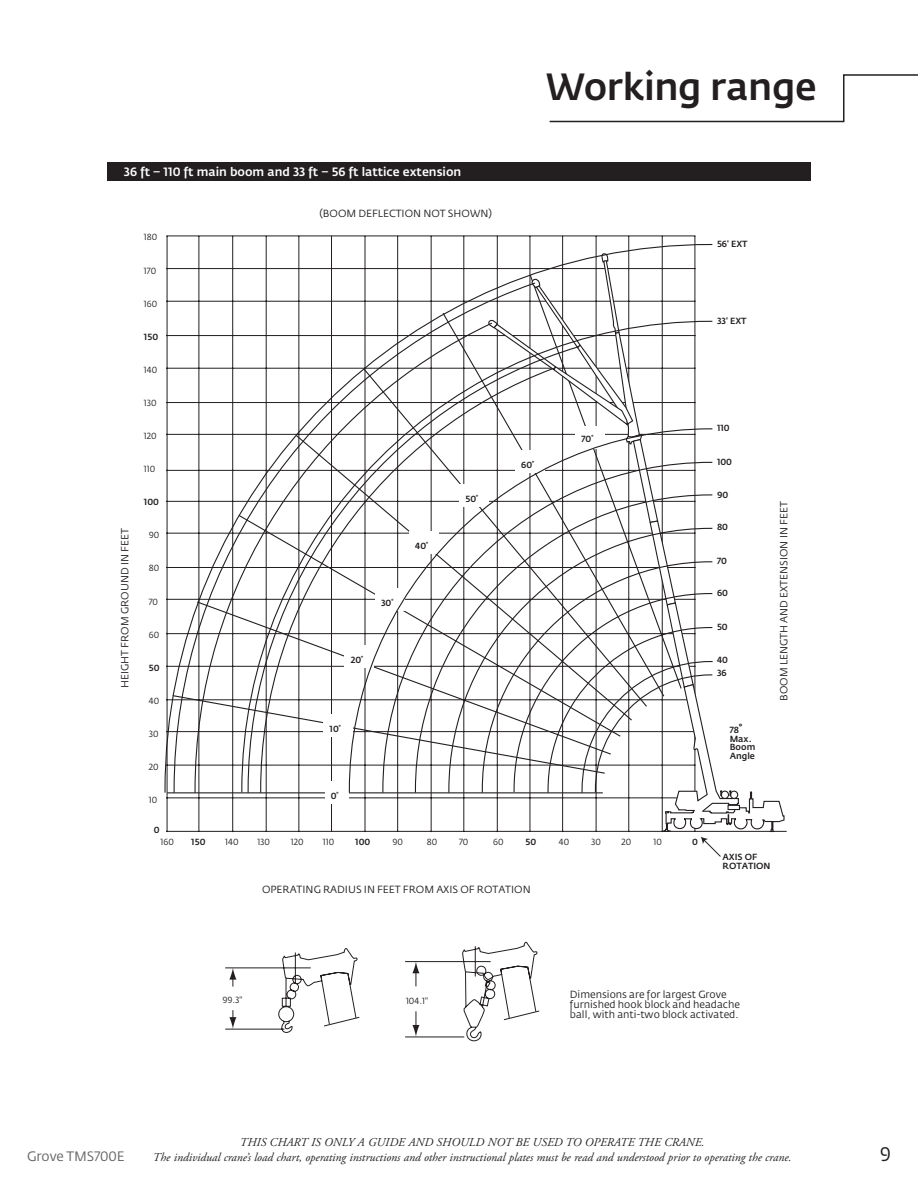
<style>
.page{position:relative;width:918px;height:1188px;background:#fff}
.page>*{position:absolute;margin:0;border:0;box-sizing:border-box;transform-origin:0 0}
.t1{font:500 37.5px "Fedra Sans Pro";letter-spacing:-.01em;color:#231f20}
.t2{font:19.5px "Fedra Sans Pro";color:#231f20}
.t3{font:13.5px "Fedra Sans Pro";color:#636366}
.t4{font:italic 12px "Adobe Garamond Pro";color:#231f20}
.Chart_reverse_bar_he{font:500 12px "Fedra Sans Pro";color:#fff}
.t5{font:10.35px/10.4px "Fedra Sans Pro";color:#231f20}
.t6{font:500 8.85px/8.4px "Fedra Sans Pro";color:#231f20}
.t7{font:8.85px "Fedra Sans Pro";color:#231f20}
</style>
<div class="page">
<hr style="left:167px;top:236px;width:1px;height:596px;background:#231f20">
<hr style="left:199px;top:236px;width:1px;height:596px;background:#231f20">
<hr style="left:232px;top:236px;width:1px;height:596px;background:#231f20">
<hr style="left:266px;top:236px;width:1px;height:596px;background:#231f20">
<hr style="left:299px;top:236px;width:1px;height:596px;background:#231f20">
<hr style="left:331px;top:236px;width:1px;height:596px;background:#231f20">
<hr style="left:365px;top:236px;width:1px;height:596px;background:#231f20">
<hr style="left:397px;top:236px;width:1px;height:596px;background:#231f20">
<hr style="left:431px;top:236px;width:1px;height:596px;background:#231f20">
<hr style="left:464px;top:236px;width:1px;height:596px;background:#231f20">
<hr style="left:497px;top:236px;width:1px;height:596px;background:#231f20">
<hr style="left:530px;top:236px;width:1px;height:596px;background:#231f20">
<hr style="left:562px;top:236px;width:1px;height:596px;background:#231f20">
<hr style="left:596px;top:236px;width:1px;height:596px;background:#231f20">
<hr style="left:629px;top:236px;width:1px;height:596px;background:#231f20">
<hr style="left:662px;top:236px;width:1px;height:596px;background:#231f20">
<hr style="left:695px;top:236px;width:1px;height:596px;background:#231f20">
<hr style="left:166px;top:236px;width:529px;height:1px;background:#231f20">
<hr style="left:166px;top:798px;width:529px;height:1px;background:#231f20">
<hr style="left:166px;top:831px;width:621px;height:1px;background:#231f20">
<div style="left:326px;top:781px;width:23px;height:23px;background:#fff"></div>
<svg style="left:164px;top:243px;width:549px;height:551px"></svg>
<svg style="left:225px;top:941px;width:315px;height:100px"></svg>
<svg style="left:486px;top:253px;width:299px;height:604px"></svg>
<div style="left:107px;top:162px;width:704px;height:18px;background:#231f20"></div>
<svg style="left:549px;top:74px;width:369px;height:49px"></svg>
<p class="Chart_reverse_bar_he" style="left:124px;top:164px;width:339px">36 ft – 110 ft main boom and 33 ft – 56 ft lattice extension</p>
<p class="t5" style="left:120px;top:688px;width:161px;rotate:-90deg">HEIGHT FROM GROUND IN FEET</p>
<p class="t7" style="left:144px;top:232px;width:15px">180</p>
<p class="t7" style="left:144px;top:265px;width:14px">170</p>
<p class="t7" style="left:144px;top:298px;width:15px">160</p>
<p class="t6" style="left:144px;top:332px;width:16px">150</p>
<p class="t7" style="left:144px;top:364px;width:15px">140</p>
<p class="t7" style="left:144px;top:397px;width:14px">130</p>
<p class="t7" style="left:144px;top:430px;width:14px">120</p>
<p class="t7" style="left:144px;top:464px;width:13px">110</p>
<p class="t6" style="left:144px;top:498px;width:17px">100</p>
<p class="t7" style="left:149px;top:530px;width:12px">90</p>
<p class="t7" style="left:149px;top:563px;width:12px">80</p>
<p class="t7" style="left:149px;top:596px;width:11px">70</p>
<p class="t7" style="left:149px;top:629px;width:12px">60</p>
<p class="t6" style="left:149px;top:663px;width:12px">50</p>
<p class="t7" style="left:149px;top:695px;width:12px">40</p>
<p class="t7" style="left:149px;top:728px;width:11px">30</p>
<p class="t7" style="left:149px;top:761px;width:11px">20</p>
<p class="t7" style="left:149px;top:795px;width:10px">10</p>
<p class="t6" style="left:154px;top:826px;width:7px">0</p>
<p class="t5" style="left:319px;top:208px;width:174px">(BOOM DEFLECTION NOT SHOWN)</p>
<p class="t6" style="left:381px;top:598px;width:14px">30<sup>°</sup></p>
<p class="t6" style="left:351px;top:655px;width:14px">20<sup>°</sup></p>
<p class="t6" style="left:415px;top:541px;width:14px">40<sup>°</sup></p>
<p class="t6" style="left:330px;top:725px;width:13px">10<sup>°</sup></p>
<p class="t6" style="left:331px;top:792px;width:9px">0<sup>°</sup></p>
<p class="t6" style="left:465px;top:495px;width:14px">50<sup>°</sup></p>
<p class="t1" style="left:546px;top:64px;width:272px">Working range</p>
<p class="t6" style="left:521px;top:461px;width:15px">60<sup>°</sup></p>
<p class="t6" style="left:582px;top:435px;width:13px">70<sup>°</sup></p>
<p class="t6" style="left:717px;top:240px;width:32px">56' EXT</p>
<p class="t6" style="left:717px;top:317px;width:31px">33' EXT</p>
<p class="t6" style="left:717px;top:424px;width:14px">110</p>
<p class="t6" style="left:717px;top:457px;width:17px">100</p>
<p class="t6" style="left:717px;top:490px;width:13px">90</p>
<p class="t6" style="left:717px;top:523px;width:13px">80</p>
<p class="t6" style="left:717px;top:557px;width:11px">70</p>
<p class="t6" style="left:717px;top:588px;width:13px">60</p>
<p class="t6" style="left:717px;top:623px;width:12px">50</p>
<p class="t6" style="left:717px;top:653px;width:13px;line-height:13.2px">40<br>36</p>
<p class="t6" style="left:730px;top:726px;width:27px">78°<br>Max.<br>Boom<br>Angle</p>
<p class="t5" style="left:779px;top:701px;width:201px;rotate:-90deg">BOOM LENGTH AND EXTENSION IN FEET</p>
<p class="t7" style="left:161px;top:837px;width:15px">160</p>
<p class="t6" style="left:191px;top:838px;width:16px">150</p>
<p class="t7" style="left:225px;top:837px;width:15px">140</p>
<p class="t7" style="left:257px;top:837px;width:14px">130</p>
<p class="t7" style="left:291px;top:837px;width:14px">120</p>
<p class="t7" style="left:323px;top:837px;width:13px">110</p>
<p class="t6" style="left:355px;top:838px;width:17px">100</p>
<p class="t7" style="left:393px;top:837px;width:12px">90</p>
<p class="t7" style="left:459px;top:837px;width:11px">70</p>
<p class="t7" style="left:427px;top:837px;width:12px">80</p>
<p class="t7" style="left:493px;top:837px;width:12px">60</p>
<p class="t6" style="left:525px;top:838px;width:12px">50</p>
<p class="t7" style="left:559px;top:837px;width:12px">40</p>
<p class="t7" style="left:591px;top:837px;width:11px">30</p>
<p class="t7" style="left:622px;top:837px;width:11px">20</p>
<p class="t7" style="left:654px;top:837px;width:10px">10</p>
<p class="t6" style="left:692px;top:838px;width:7px">0</p>
<p class="t5" style="left:262px;top:884px;width:270px">OPERATING RADIUS IN FEET FROM AXIS OF ROTATION</p>
<p class="t6" style="left:723px;top:852px;width:50px;line-height:8.9px">AXIS OF<br>ROTATION</p>
<p class="t7" style="left:222px;top:994px;width:22px">99.3"</p>
<p class="t7" style="left:406px;top:995px;width:23px">104.1"</p>
<p class="t5" style="left:570px;top:989px;width:172px">Dimensions are for largest Grove furnished hook block and headache ball, with anti-two block activated.</p>
<p class="t4" style="left:240px;top:1135px;width:466px">THIS CHART IS ONLY A GUIDE AND SHOULD NOT BE USED TO OPERATE THE CRANE.</p>
<p class="t4" style="left:153px;top:1150px;width:640px">The individual crane’s load chart, operating instructions and other instructional plates must be read and understood prior to operating the crane.</p>
<p class="t3" style="left:27px;top:1148px;width:99px">Grove TMS700E</p>
<p class="t2" style="left:880px;top:1142px;width:13px">9</p>
</div>
